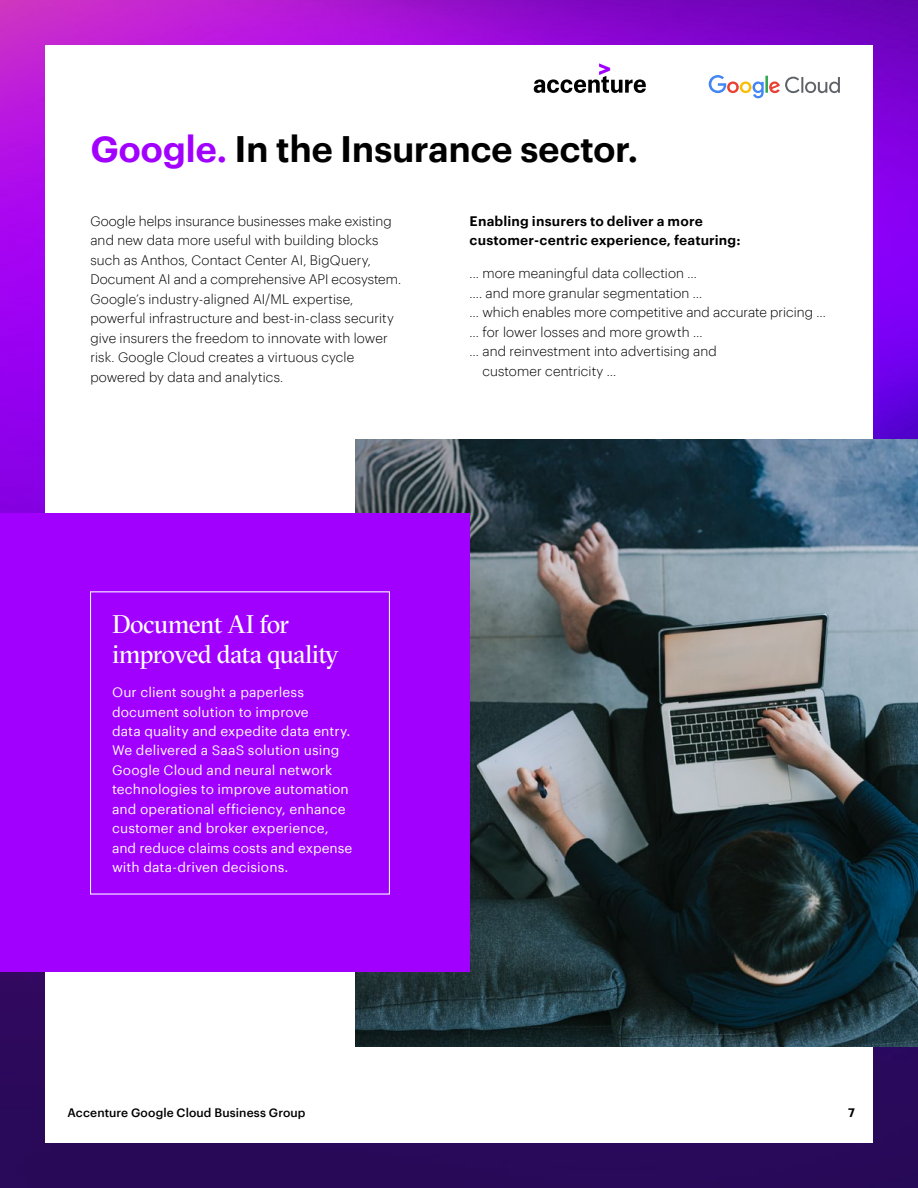
<style>
.page{position:relative;width:918px;height:1188px;background:#fff}
.page>*{position:absolute;margin:0;border:0;box-sizing:border-box;transform-origin:0 0}
.t1{font:600 36px "Graphik";letter-spacing:-.015em;color:#000}
.t2{font:25.5px/30px "GT Sectra Fine";letter-spacing:-.03em;color:#fff}
.t3{font:300 13.5px/19.5px "Graphik";letter-spacing:.005em;color:#000}
.t4{font:13.5px/19.5px "Graphik";letter-spacing:.005em;color:#fff}
.t5{font:600 13.5px/19.5px "Graphik";letter-spacing:.01em;color:#000}
.t6{font:500 12px "Graphik";letter-spacing:.01em;color:#000}
.t7{font:600 12px "Graphik";color:#000}
.s1{color:#a100ff}
</style>
<div class="page">
<img style="left:0;top:0;width:918px;height:1188px">
<div style="left:45px;top:45px;width:828px;height:1098px;background:#fff"></div>
<svg style="left:534px;top:63px;width:112px;height:30px"></svg>
<svg style="left:709px;top:75px;width:131px;height:23px"></svg>
<img style="left:356px;top:439px;width:562px;height:608px">
<div style="left:0;top:514px;width:470px;height:458px;background:#a100ff"></div>
<div style="left:90px;top:591px;width:300px;height:304px;border:1px solid #fff"></div>
<h1 class="t1" style="left:90px;top:121px;width:550px"><span class="s1">Google.</span> In the Insurance sector.</h1>
<p class="t3" style="left:90px;top:210px;width:312px">Google helps insurance businesses make existing and new data more useful with building blocks such as Anthos, Contact Center AI, BigQuery, Document AI and a comprehensive API ecosystem.<br>Google’s industry-aligned AI/ML expertise, powerful infrastructure and best-in-class security give insurers the freedom to innovate with lower risk. Google Cloud creates a virtuous cycle powered by data and analytics.</p>
<p class="t5" style="left:470px;top:210px;width:272px">Enabling insurers to deliver a more customer-centric experience, featuring:</p>
<p class="t3" style="left:470px;top:263px;width:229px">... more meaningful data collection …</p>
<p class="t3" style="left:470px;top:282px;width:234px">…. and more granular segmentation …</p>
<p class="t3" style="left:470px;top:302px;width:358px">… which enables more competitive and accurate pricing …</p>
<p class="t3" style="left:470px;top:321px;width:234px">… for lower losses and more growth …</p>
<p class="t3" style="left:470px;top:341px;width:249px">… and reinvestment into advertising and</p>
<p class="t3" style="left:483px;top:360px;width:135px">customer centricity …</p>
<h2 class="t2" style="left:112px;top:609px;width:228px">Document AI for improved data quality</h2>
<p class="t4" style="left:112px;top:681px;width:242px">Our client sought a paperless document solution to improve<br>data quality and expedite data entry.<br>We delivered a SaaS solution using Google Cloud and neural network technologies to improve automation and operational efficiency, enhance customer and broker experience, and reduce claims costs and expense with data-driven decisions.</p>
<p class="t6" style="left:68px;top:1103px;width:240px">Accenture Google Cloud Business Group</p>
<p class="t7" style="left:848px;top:1103px;width:8px">7</p>
</div>
